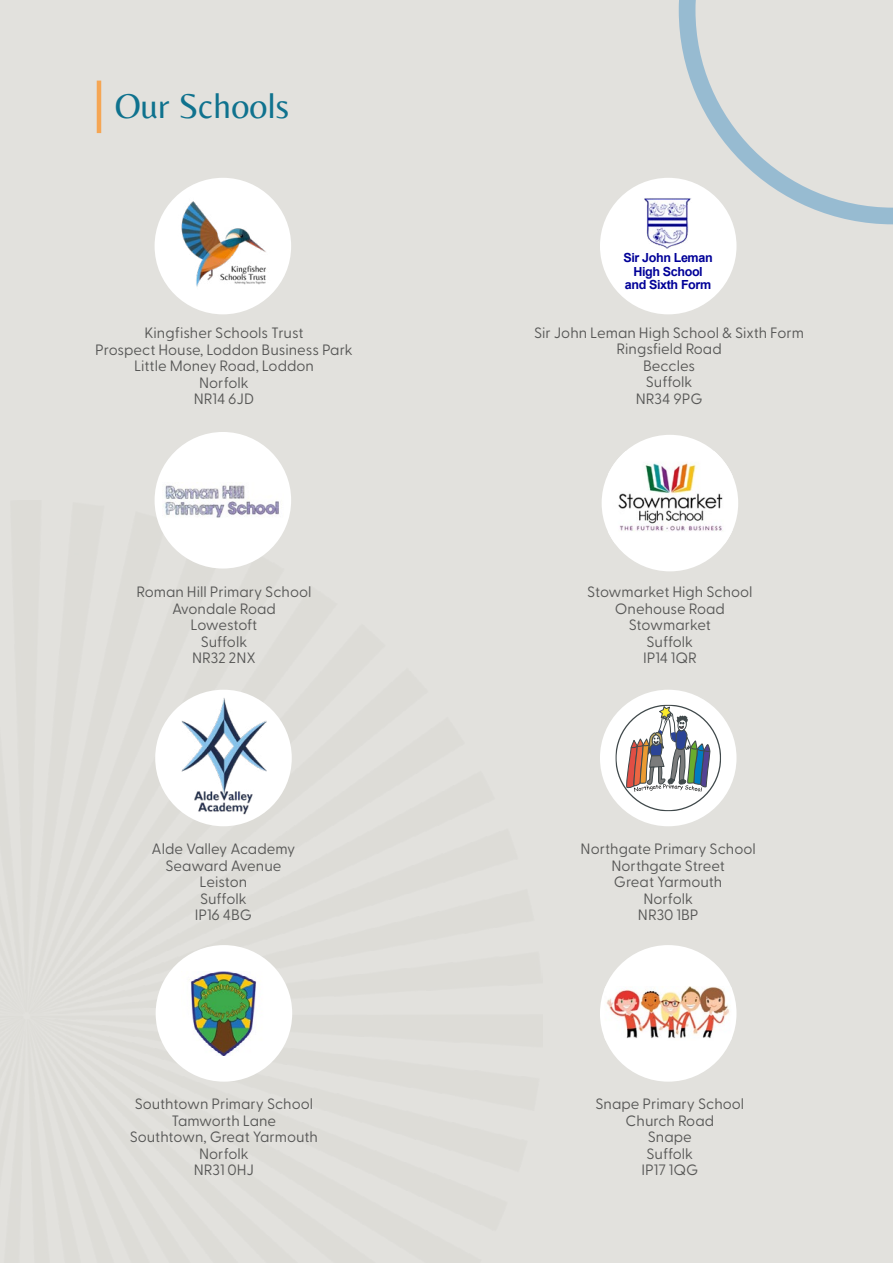
<style>
.page{position:relative;width:893px;height:1263px;background:#e2e1dd}
.page>*{position:absolute;margin:0;border:0;box-sizing:border-box;transform-origin:0 0}
.t1{font:36px "Belleza";color:#0f728e}
.t2{font:15px/16.5px "Greycliff CF";color:#575756;text-align:center}
.t3{font:700 12.6px/13.4px "Arial";letter-spacing:-.03em;color:#000098;text-align:center}
</style>
<div class="page">
<div style="left:0;top:500px;width:542px;height:763px;background:#e2e1dd"></div>
<div style="left:600px;top:178px;width:136px;height:136px;background:#fff;border-radius:50%"></div>
<img style="left:644px;top:198px;width:45px;height:50px">
<div style="left:155px;top:432px;width:136px;height:136px;background:#fff;border-radius:50%"></div>
<img style="left:164px;top:485px;width:115px;height:33px">
<div style="left:600px;top:945px;width:136px;height:137px;background:#fff;border-radius:50%"></div>
<img style="left:604px;top:986px;width:128px;height:54px">
<div style="left:156px;top:945px;width:136px;height:137px;background:#fff;border-radius:50%"></div>
<img style="left:189px;top:971px;width:68px;height:84px">
<div style="left:600px;top:690px;width:136px;height:136px;background:#fff;border-radius:50%"></div>
<svg style="left:615px;top:705px;width:106px;height:106px"></svg>
<div style="left:155px;top:690px;width:137px;height:136px;background:#fff;border-radius:50%"></div>
<img style="left:181px;top:697px;width:86px;height:117px">
<div style="left:602px;top:435px;width:136px;height:136px;background:#fff;border-radius:50%"></div>
<img style="left:608px;top:451px;width:124px;height:93px">
<div style="left:155px;top:178px;width:136px;height:136px;background:#fff;border-radius:50%"></div>
<img style="left:181px;top:201px;width:85px;height:86px">
<svg style="left:679px;top:0;width:214px;height:224px;background:#d9dddc"></svg>
<hr style="left:97px;top:81px;width:4px;height:52px;background:#f5a654">
<h1 class="t1" style="left:115px;top:76px;width:176px">Our Schools</h1>
<p class="t3" style="left:623px;top:252px;width:91px">Sir John Leman<br>High School and Sixth Form</p>
<p class="t2" style="left:95px;top:323px;width:259px">Kingfisher Schools Trust<br>Prospect House, Loddon Business Park<br>Little Money Road, Loddon<br>Norfolk<br>NR14 6JD</p>
<p class="t2" style="left:534px;top:323px;width:272px">Sir John Leman High School &amp; Sixth Form<br>Ringsfield Road<br>Beccles<br>Suffolk<br>NR34 9PG</p>
<p class="t2" style="left:136px;top:582px;width:176px">Roman Hill Primary School<br>Avondale Road<br>Lowestoft<br>Suffolk<br>NR32 2NX</p>
<p class="t2" style="left:587px;top:582px;width:167px">Stowmarket High School<br>Onehouse Road<br>Stowmarket<br>Suffolk<br>IP14 1QR</p>
<p class="t2" style="left:152px;top:839px;width:145px">Alde Valley Academy<br>Seaward Avenue<br>Leiston<br>Suffolk<br>IP16 4BG</p>
<p class="t2" style="left:581px;top:839px;width:177px">Northgate Primary School<br>Northgate Street<br>Great Yarmouth<br>Norfolk<br>NR30 1BP</p>
<p class="t2" style="left:130px;top:1095px;width:190px">Southtown Primary School<br>Tamworth Lane<br>Southtown, Great Yarmouth<br>Norfolk<br>NR31 0HJ</p>
<p class="t2" style="left:595px;top:1094px;width:150px">Snape Primary School<br>Church Road<br>Snape<br>Suffolk<br>IP17 1QG</p>
</div>
